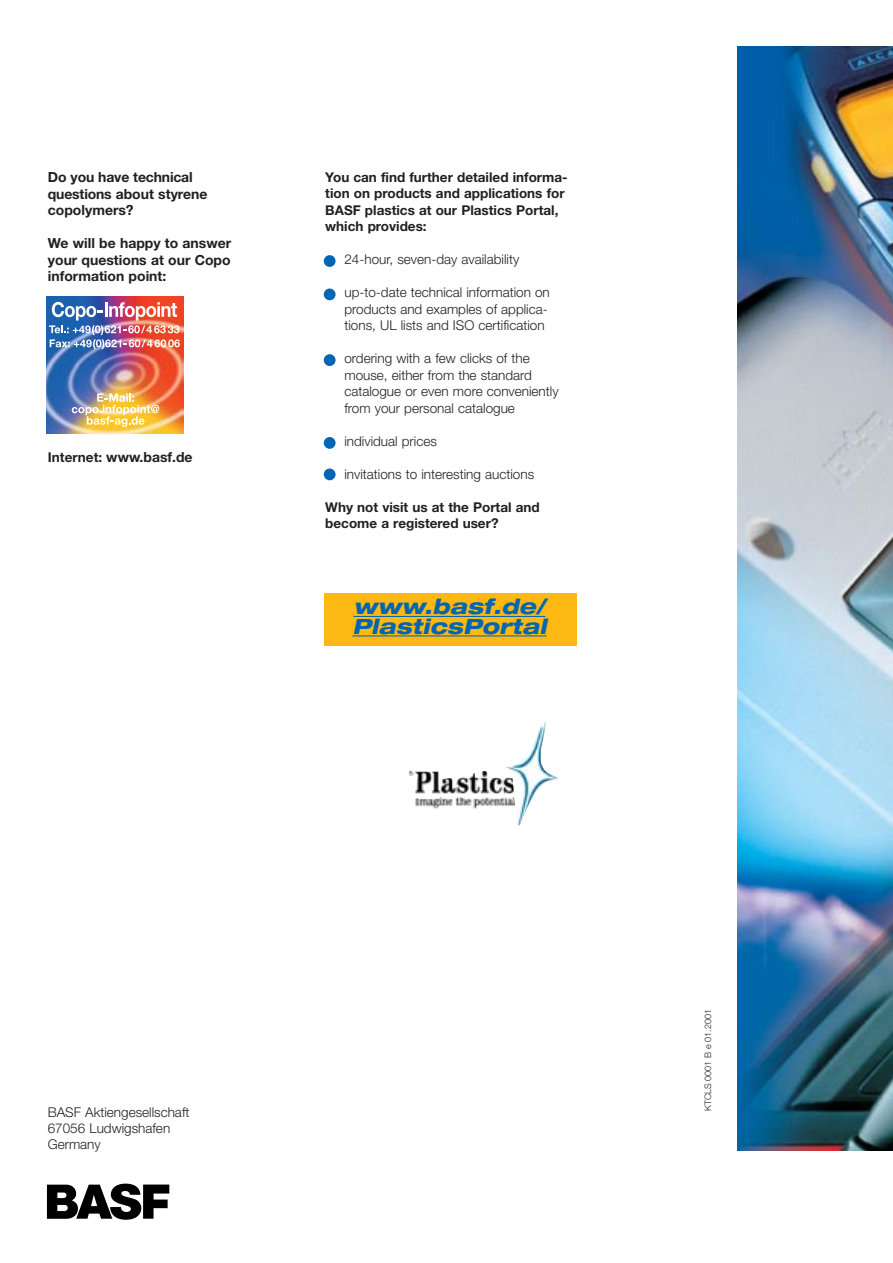
<style>
.page{position:relative;width:893px;height:1263px;background:#fff}
.page>*{position:absolute;margin:0;border:0;box-sizing:border-box;transform-origin:0 0}
.t1{font:italic 800 expanded 21px/19.5px "Helvetica Neue";letter-spacing:.01em;color:#0066b3}
.t2{font:700 13.95px/16.5px "Helvetica Neue";color:#231f20}
.t3{font:300 13.5px/16.5px "Helvetica Neue";color:#231f20}
.t4{font:700 13.5px/16.5px "Helvetica Neue";color:#231f20}
.t5{font:300 9px "Helvetica Neue";color:#231f20}
.s1{font-size:13.5px}
</style>
<div class="page">
<img style="left:737px;top:46px;width:155px;height:1104px">
<svg style="left:47px;top:1184px;width:122px;height:36px"></svg>
<img style="left:409px;top:721px;width:148px;height:105px">
<svg style="left:46px;top:433px;width:137px;height:1px"></svg>
<img style="left:46px;top:296px;width:137px;height:137px">
<img style="left:49px;top:302px;width:131px;height:47px">
<img style="left:72px;top:393px;width:87px;height:34px">
<div style="left:324px;top:255px;width:11px;height:12px;background:#0066b3;border-radius:50%"></div>
<div style="left:324px;top:593px;width:252px;height:52px;background:#fdb813"></div>
<hr style="left:353px;top:616px;width:71px;height:1px;background:#0066b3">
<hr style="left:424px;top:616px;width:121px;height:1px;background:#0066b3">
<hr style="left:352px;top:635px;width:194px;height:1px;background:#0066b3">
<div style="left:324px;top:289px;width:11px;height:11px;background:#0066b3;border-radius:50%"></div>
<div style="left:324px;top:354px;width:11px;height:12px;background:#0066b3;border-radius:50%"></div>
<div style="left:324px;top:437px;width:11px;height:12px;background:#0066b3;border-radius:50%"></div>
<div style="left:324px;top:469px;width:11px;height:11px;background:#0066b3;border-radius:50%"></div>
<p class="t2" style="left:48px;top:171px;width:161px">Do you have technical questions about styrene copolymers?</p>
<p class="t2" style="left:48px;top:237px;width:185px;text-align:justify">We will be happy to answer your questions at our Copo information point:</p>
<p class="t2" style="left:48px;top:450px;width:146px"><span class="s1">Internet:</span> www.basf.de</p>
<p class="t4" style="left:325px;top:170px;width:244px">You can find further detailed informa&shy;tion on products and applications for<br>BASF plastics at our Plastics Portal, which provides:</p>
<p class="t3" style="left:344px;top:253px;width:176px">24-hour, seven-day availability</p>
<p class="t3" style="left:344px;top:286px;width:207px">up-to-date technical information on products and examples of applica&shy;tions, UL lists and ISO certification</p>
<p class="t3" style="left:344px;top:352px;width:216px">ordering with a few clicks of the mouse, either from the standard catalogue or even more conveniently from your personal catalogue</p>
<p class="t3" style="left:344px;top:434px;width:94px">individual prices</p>
<p class="t3" style="left:344px;top:467px;width:191px">invitations to interesting auctions</p>
<p class="t4" style="left:325px;top:500px;width:216px">Why not visit us at the Portal and become a registered user?</p>
<h1 class="t1" style="left:352px;top:599px;width:195px">www.basf.de/<br>PlasticsPortal</h1>
<p class="t3" style="left:48px;top:1106px;width:143px;line-height:16px">BASF Aktiengesellschaft<br>67056 Ludwigshafen<br>Germany</p>
<p class="t5" style="left:704px;top:1111px;width:103px;rotate:-90deg">KTCLS 0001 B e 01.2001</p>
</div>
